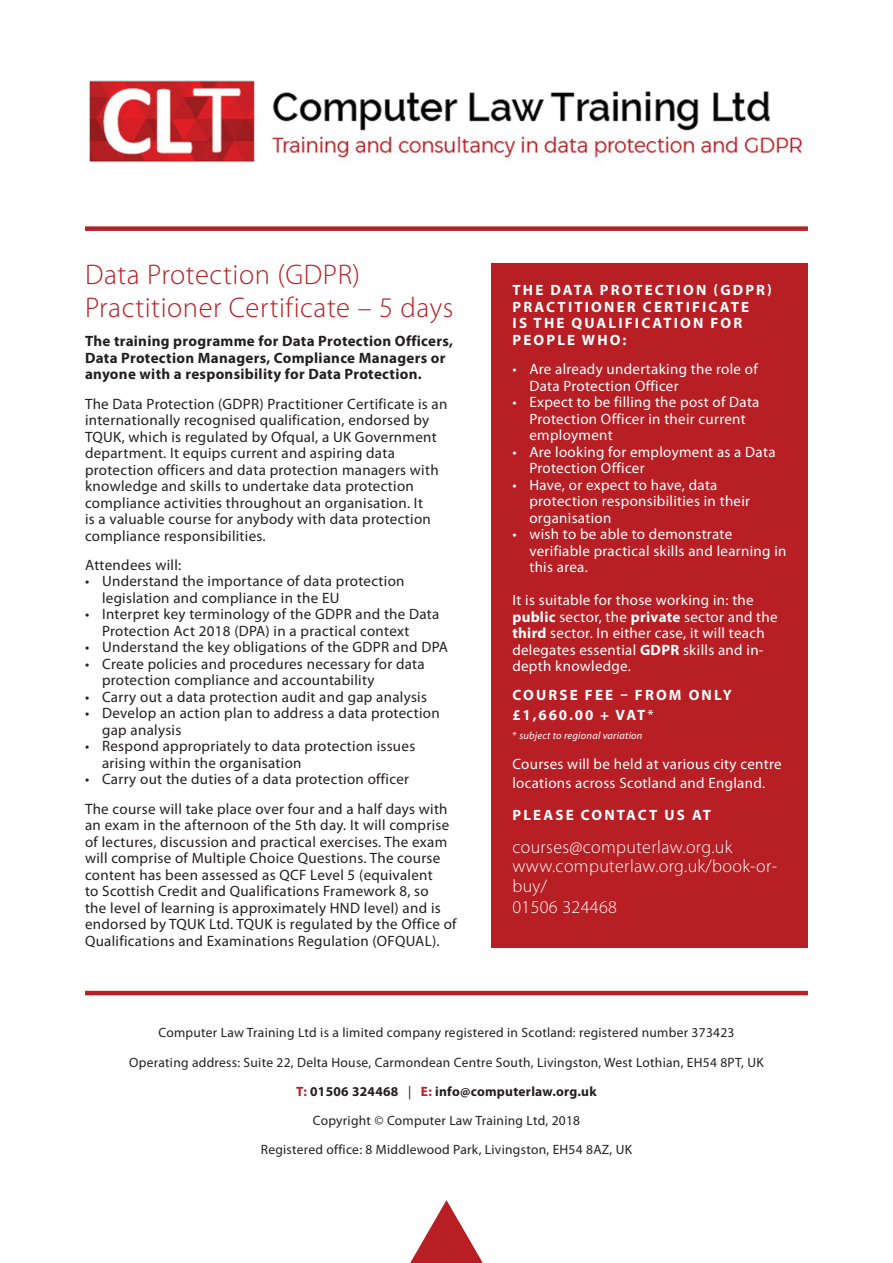
<style>
.page{position:relative;width:893px;height:1263px;background:#fff}
.page>*{position:absolute;margin:0;border:0;box-sizing:border-box;transform-origin:0 0}
.t1{font:300 28.5px/33px "Myriad Pro";letter-spacing:.02em;color:#b71f24}
.t2{font:300 18px/20px "Myriad Pro";letter-spacing:.02em;color:#fff}
.t3{font:15px/16.5px "Myriad Pro";letter-spacing:.02em;color:#231f20}
.t4{font:15px/16.5px "Myriad Pro";letter-spacing:.02em;color:#fff}
.t5{font:700 15px/16.5px "Myriad Pro";letter-spacing:.02em;color:#231f20}
.t6{font:700 15px/16.5px "Myriad Pro";letter-spacing:.145em;color:#fff}
.t7{font:13.5px/29.2px "Myriad Pro";letter-spacing:.02em;color:#231f20;text-align:center}
.t8{font:italic 10.5px "Myriad Pro";letter-spacing:.02em;color:#fff}
.s1{font-weight:700}
.s2{font-weight:400}
.s3{font-style:normal}
.s4{font-weight:700;color:#b71f24}
</style>
<div class="page">
<img style="left:89px;top:80px;width:714px;height:83px">
<svg style="left:410px;top:1200px;width:73px;height:63px"></svg>
<div style="left:491px;top:263px;width:317px;height:684px;background:#b71f24"></div>
<div style="left:85px;top:226px;width:723px;height:5px;background:#b71f24"></div>
<hr style="left:85px;top:991px;width:723px;height:4px;background:#b71f24">
<h1 class="t1" style="left:85px;top:258px;width:370px">Data Protection (GDPR)<br>Practitioner Certificate – 5 days</h1>
<p class="t5" style="left:85px;top:333px;width:369px">The training programme for Data Protection Officers,<br>Data Protection Managers, Compliance Managers or anyone with a responsibility for Data Protection.</p>
<p class="t3" style="left:85px;top:395px;width:364px">The Data Protection (GDPR) Practitioner Certificate is an internationally recognised qualification, endorsed by TQUK, which is regulated by Ofqual, a UK Government department. It equips current and aspiring data protection officers and data protection managers with knowledge and skills to undertake data protection compliance activities throughout an organisation. It<br>is a valuable course for anybody with data protection compliance responsibilities.</p>
<p class="t3" style="left:85px;top:556px;width:98px">Attendees will:</p>
<p class="t3" style="left:102px;top:573px;width:304px;text-indent:-17px">• Understand the importance of data protection legislation and compliance in the EU</p>
<p class="t3" style="left:102px;top:606px;width:339px;text-indent:-17px">• Interpret key terminology of the GDPR and the Data<br>Protection Act 2018 (DPA) in a practical context</p>
<p class="t3" style="left:85px;top:639px;width:364px">• Understand the key obligations of the GDPR and DPA</p>
<p class="t3" style="left:102px;top:655px;width:324px;text-indent:-17px">• Create policies and procedures necessary for data protection compliance and accountability</p>
<p class="t3" style="left:85px;top:688px;width:343px">• Carry out a data protection audit and gap analysis</p>
<p class="t3" style="left:102px;top:705px;width:339px;text-indent:-17px">• Develop an action plan to address a data protection gap analysis</p>
<p class="t3" style="left:102px;top:738px;width:315px;text-indent:-17px">• Respond appropriately to data protection issues arising within the organisation</p>
<p class="t3" style="left:85px;top:764px;width:364px;line-height:29.2px">• Carry out the duties of a data protection officer<br>The course will take place over four and a half days with</p>
<p class="t3" style="left:85px;top:817px;width:373px">an exam in the afternoon of the 5th day. It will comprise of lectures, discussion and practical exercises. The exam will comprise of Multiple Choice Questions. The course content has been assessed as QCF Level 5 (equivalent<br>to Scottish Credit and Qualifications Framework 8, so<br>the level of learning is approximately HND level) and is endorsed by TQUK Ltd. TQUK is regulated by the Office of Qualifications and Examinations Regulation (OFQUAL).</p>
<p class="t6" style="left:513px;top:281px;width:261px">The Data Prot ect io n (GDPR)<br>Pract it io ner Cert ificat e<br>is the qualificat io n fo r people who:</p>
<p class="t4" style="left:529px;top:360px;width:230px;text-indent:-17px">• Are already undertaking the role of<br>Data Protection Officer</p>
<p class="t4" style="left:529px;top:393px;width:232px;text-indent:-17px">• Expect to be filling the post of Data<br>Protection Officer in their current employment</p>
<p class="t4" style="left:529px;top:443px;width:248px;text-indent:-17px">• Are looking for employment as a Data<br>Protection Officer</p>
<p class="t4" style="left:529px;top:476px;width:222px;text-indent:-17px">• Have, or expect to have, data protection responsibilities in their organisation</p>
<p class="t4" style="left:529px;top:525px;width:259px;text-indent:-17px">• wish to be able to demonstrate verifiable practical skills and learning in this area.</p>
<p class="t4" style="left:512px;top:591px;width:267px">It is suitable for those working in: the <span class="s1">public</span> sector, the <span class="s1">private</span> sector and the <span class="s1">third</span> sector. In either case, it will teach delegates essential <span class="s1">GDPR</span> skills and in&shy;depth knowledge.</p>
<p class="t6" style="left:512px;top:685px;width:221px;line-height:19.5px">Co urse F ee – FROM ONLY £1,660.00 + VAT<span class="s2">*</span></p>
<p class="t8" style="left:512px;top:729px;width:132px"><span class="s3">*</span> subject to regional variation</p>
<p class="t4" style="left:512px;top:754px;width:271px;line-height:19.5px">Courses will be held at various city centre locations across Scotland and England.</p>
<p class="t6" style="left:513px;top:806px;width:197px">Please co ntact us at</p>
<p class="t2" style="left:512px;top:836px;width:266px">courses@computerlaw.org.uk www.computerlaw.org.uk/book-or&shy;buy/<br>01506 324468</p>
<p class="t7" style="left:129px;top:1018px;width:636px">Computer Law Training Ltd is a limited company registered in Scotland: registered number 373423<br>Operating address: Suite 22, Delta House, Carmondean Centre South, Livingston, West Lothian, EH54 8PT, UK <span class="s4">T:</span> <span class="s1">01506 324468</span> | <span class="s4">E:</span> <span class="s1">info@computerlaw.org.uk<br></span>Copyright © Computer Law Training Ltd, 2018<br>Registered office: 8 Middlewood Park, Livingston, EH54 8AZ, UK</p>
</div>
